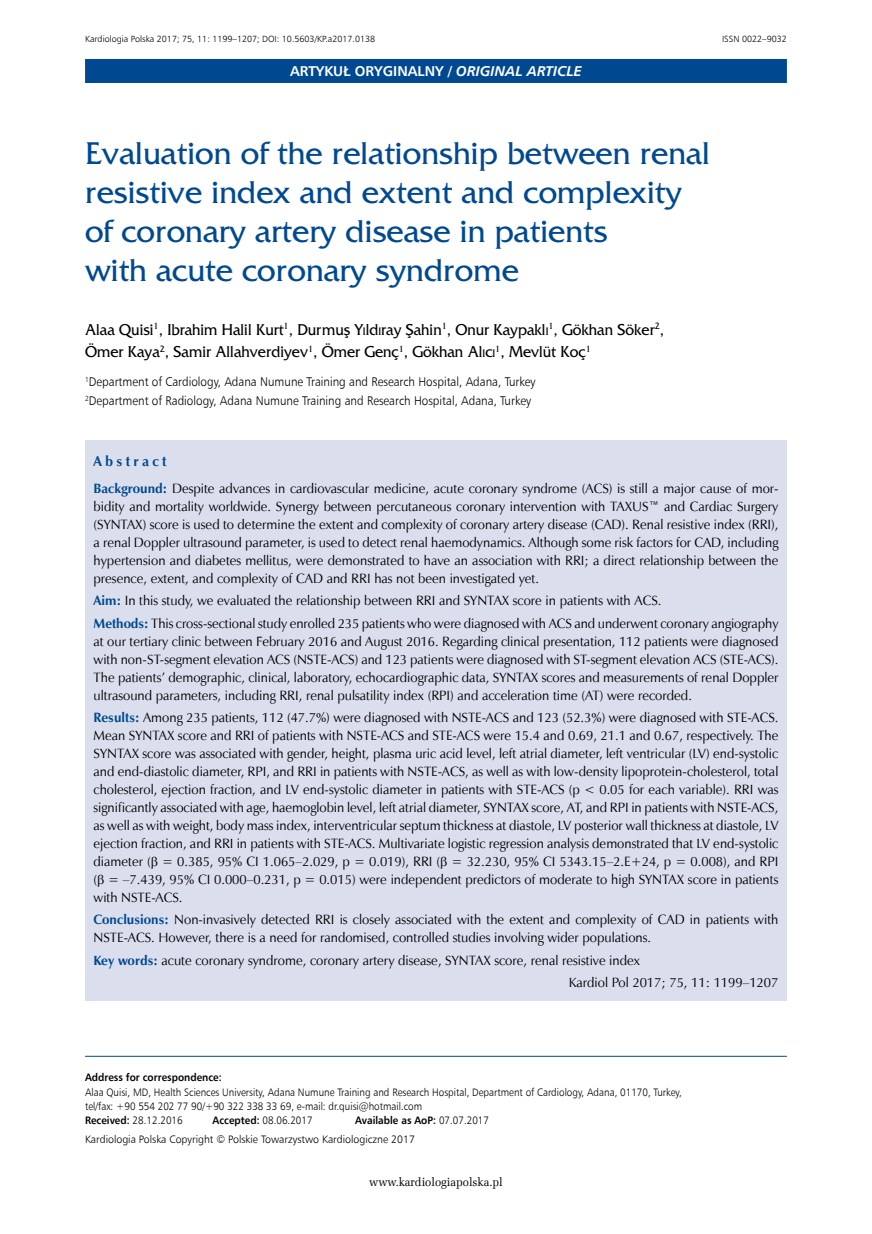
<style>
.page{position:relative;width:872px;height:1234px;background:#fff}
.page>*{position:absolute;margin:0;border:0;box-sizing:border-box;transform-origin:0 0}
.t1{font:33px/39px "France";color:#004990}
.t2{font:16.5px/22.5px "France";color:#000;scale:.94 1}
.t3{font:700 14.25px "Humnst 777 EU";color:#fff}
.t4{font:700 14.25px "Zapf Humnst EU";letter-spacing:.23em;color:#004990}
.t5{font:13.5px/18px "Zapf Humnst EU";color:#000;text-align:justify}
.t6{font:12.6px/19.2px "Humnst 777 Lt EU";color:#000;scale:.93 1}
.t7{font:12px "Zapf Ellipt EU";color:#000;scale:.95 1}
.t8{font:10.8px/14.2px "Humnst 777 Lt EU";color:#000;scale:.92 1}
.t9{font:10.8px "Humnst 777 Lt EU";color:#000}
.t10{font:700 10.8px "Humnst 777 EU";color:#000;scale:.92 1}
.t11{font:9px "Humnst 777 Lt EU";color:#000}
.s1{font-style:italic}
.s2{font-size:11.4px}
.s3{font-weight:700;color:#004990}
.s4{font-family:"Humnst 777 EU";font-weight:700}
.s5{font-family:"Humnst 777 Lt EU";font-weight:400}
</style>
<div class="page">
<div style="left:85px;top:59px;width:702px;height:24px;background:#004990"></div>
<div style="left:85px;top:441px;width:702px;height:559px;background:#dbdeed"></div>
<hr style="left:85px;top:1055px;width:702px;height:1px;background:#004990">
<p class="t11" style="left:85px;top:33px;width:292px">Kardiologia Polska 2017; 75, 11: 1199–1207; DOI: 10.5603/KP.a2017.0138</p>
<p class="t11" style="left:722px;top:33px;width:66px">ISSN 0022–9032</p>
<p class="t3" style="left:290px;top:62px;width:293px">ARTYKUŁ ORYGINALNY / <span class="s1">ORIGINAL ARTICLE</span></p>
<h1 class="t1" style="left:85px;top:134px;width:626px">Evaluation of the relationship between renal resistive index and extent and complexity of coronary artery disease in patients<br>with acute coronary syndrome</h1>
<p class="t2" style="left:85px;top:318px;width:617px">Alaa Quisi<sup>1</sup>, Ibrahim Halil Kurt<sup>1</sup>, Durmuş Y<span class="s2">I</span>ld<span class="s2">I</span>ray Şahin<sup>1</sup>, Onur Kaypakl<span class="s2">I</span><sup>1</sup>, Gökhan Söker<sup>2</sup>,<br>Ömer Kaya<sup>2</sup>, Samir Allahverdiyev<sup>1</sup>, Ömer Genç<sup>1</sup>, Gökhan Al<span class="s2">I</span>c<span class="s2">I</span><sup>1</sup>, Mevlüt Koç<sup>1</sup></p>
<p class="t6" style="left:85px;top:372px;width:486px"><sup>1</sup>Department of Cardiology, Adana Numune Training and Research Hospital, Adana, Turkey<br><sup>2</sup>Department of Radiology, Adana Numune Training and Research Hospital, Adana, Turkey</p>
<p class="t4" style="left:94px;top:452px;width:75px">Abstract</p>
<p class="t5" style="left:94px;top:479px;width:686px"><span class="s3">Background:</span> Despite advances in cardiovascular medicine, acute coronary syndrome (ACS) is still a major cause of mor&shy;bidity and mortality worldwide. Synergy between percutaneous coronary intervention with TAXUS™ and Cardiac Surgery (SYNTAX) score is used to determine the extent and complexity of coronary artery disease (CAD). Renal resistive index (RRI), a renal Doppler ultrasound parameter, is used to detect renal haemodynamics. Although some risk factors for CAD, including hypertension and diabetes mellitus, were demonstrated to have an association with RRI; a direct relationship between the presence, extent, and complexity of CAD and RRI has not been investigated yet.</p>
<p class="t5" style="left:94px;top:589px;width:686px;line-height:22.2px"><span class="s3">Aim:</span> In this study, we evaluated the relationship between RRI and SYNTAX score in patients with ACS.<br><span class="s3">Methods:</span> This cross-sectional study enrolled 235 patients who were diagnosed with ACS and underwent coronary angiography</p>
<p class="t5" style="left:94px;top:631px;width:686px">at our tertiary clinic between February 2016 and August 2016. Regarding clinical presentation, 112 patients were diagnosed with non-ST-segment elevation ACS (NSTE-ACS) and 123 patients were diagnosed with ST-segment elevation ACS (STE-ACS).<br>The patients’ demographic, clinical, laboratory, echocardiographic data, SYNTAX scores and measurements of renal Doppler ultrasound parameters, including RRI, renal pulsatility index (RPI) and acceleration time (AT) were recorded.</p>
<p class="t5" style="left:94px;top:708px;width:686px"><span class="s3">Results:</span> Among 235 patients, 112 (47.7%) were diagnosed with NSTE-ACS and 123 (52.3%) were diagnosed with STE-ACS.<br>Mean SYNTAX score and RRI of patients with NSTE-ACS and STE-ACS were 15.4 and 0.69, 21.1 and 0.67, respectively. The SYNTAX score was associated with gender, height, plasma uric acid level, left atrial diameter, left ventricular (LV) end-systolic and end-diastolic diameter, RPI, and RRI in patients with NSTE-ACS, as well as with low-density lipoprotein-cholesterol, total cholesterol, ejection fraction, and LV end-systolic diameter in patients with STE-ACS (p &lt; 0.05 for each variable). RRI was significantly associated with age, haemoglobin level, left atrial diameter, SYNTAX score, AT, and RPI in patients with NSTE-ACS, as well as with weight, body mass index, interventricular septum thickness at diastole, LV posterior wall thickness at diastole, LV ejection fraction, and RRI in patients with STE-ACS. Multivariate logistic regression analysis demonstrated that LV end-systolic diameter ( = 0.385, 95% CI 1.065–2.029, p = 0.019), RRI ( = 32.230, 95% CI 5343.15–2.E+24, p = 0.008), and RPI ( = –7.439, 95% CI 0.000–0.231, p = 0.015) were independent predictors of moderate to high SYNTAX score in patients with NSTE-ACS.</p>
<p class="t5" style="left:94px;top:910px;width:686px"><span class="s3">Conclusions:</span> Non-invasively detected RRI is closely associated with the extent and complexity of CAD in patients with<br>NSTE-ACS. However, there is a need for randomised, controlled studies involving wider populations.</p>
<p class="t5" style="left:569px;top:948px;width:211px;line-height:22.4px;text-indent:-475px"><span class="s3">Key words:</span> acute coronary syndrome, coronary artery disease, SYNTAX score, renal resistive index<br>Kardiol Pol 2017; 75, 11: 1199–1207</p>
<p class="t10" style="left:85px;top:1070px;width:150px">Address for correspondence:</p>
<p class="t8" style="left:85px;top:1084px;width:650px">Alaa Quisi, MD, Health Sciences University, Adana Numune Training and Research Hospital, Department of Cardiology, Adana, 01170, Turkey, tel/fax: +90 554 202 77 90/+90 322 338 33 69, e-mail: dr.quisi@hotmail.com<br><span class="s4">Received:</span> 28.12.2016</p>
<p class="t8" style="left:213px;top:1112px;width:110px"><span class="s4">Accepted:</span> 08.06.2017</p>
<p class="t10" style="left:355px;top:1113px;width:147px">Available as AoP: <span class="s5">07.07.2017</span></p>
<p class="t9" style="left:85px;top:1132px;width:331px">Kardiologia Polska Copyright © Polskie Towarzystwo Kardiologiczne 2017</p>
<p class="t7" style="left:369px;top:1174px;width:142px">www.kardiologiapolska.pl</p>
</div>
